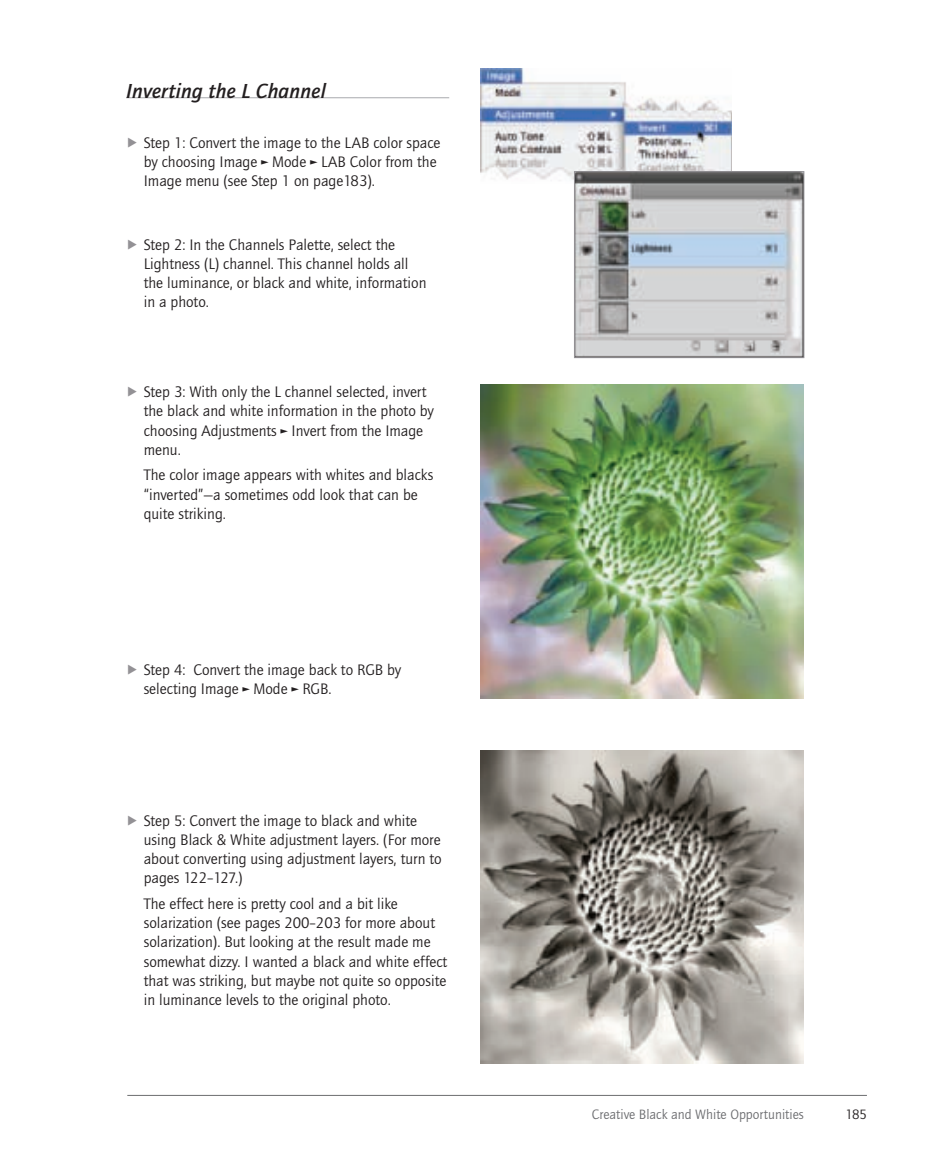
<style>
.page{position:relative;width:930px;height:1158px;background:#fff}
.page>*{position:absolute;margin:0;border:0;box-sizing:border-box;transform-origin:0 0}
.t1{font:italic 500 21px "ITC Quay Sans";letter-spacing:.01em;color:#231f20}
.t2{font:15.75px/19.2px "ITC Quay Sans";color:#231f20}
.t3{font:14px "ITC Quay Sans";color:#6c6d70}
.t4{font:14px "ITC Quay Sans";color:#231f20}
.s1{color:#939195}
</style>
<div class="page">
<hr style="left:127px;top:1095px;width:739px;height:1px;background:#6c6d70">
<img style="left:480px;top:750px;width:323px;height:313px">
<img style="left:480px;top:385px;width:323px;height:313px">
<img style="left:480px;top:69px;width:251px;height:111px">
<img style="left:576px;top:173px;width:226px;height:183px">
<div style="left:574px;top:171px;width:230px;height:187px;border:1px solid #939195"></div>
<hr style="left:126px;top:97px;width:323px;height:1px;background:#a8a9ad">
<h1 class="t1" style="left:126px;top:83px;width:201px">Inverting the L Channel</h1>
<p class="t2" style="left:144px;top:134px;width:298px;text-indent:-18px"><span class="s1">▶</span> Step 1: Convert the image to the LAB color space by choosing Image ► Mode ► LAB Color from the<br>Image menu (see Step 1 on page183).</p>
<p class="t2" style="left:144px;top:236px;width:284px;text-indent:-18px"><span class="s1">▶</span> Step 2: In the Channels Palette, select the Lightness (L) channel. This channel holds all the luminance, or black and white, information in a photo.</p>
<p class="t2" style="left:144px;top:383px;width:291px;text-indent:-18px"><span class="s1">▶</span> Step 3: With only the L channel selected, invert the black and white information in the photo by choosing Adjustments ► Invert from the Image menu.</p>
<p class="t2" style="left:144px;top:466px;width:291px">The color image appears with whites and blacks “inverted”—a sometimes odd look that can be quite striking.</p>
<p class="t2" style="left:144px;top:661px;width:259px;text-indent:-18px"><span class="s1">▶</span> Step 4: Convert the image back to RGB by selecting Image ► Mode ► RGB.</p>
<p class="t2" style="left:144px;top:812px;width:299px;text-indent:-18px"><span class="s1">▶</span> Step 5: Convert the image to black and white using Black &amp; White adjustment layers. (For more about converting using adjustment layers, turn to pages 122–127.)</p>
<p class="t2" style="left:144px;top:895px;width:305px">The effect here is pretty cool and a bit like solarization (see pages 200–203 for more about solarization). But looking at the result made me somewhat dizzy. I wanted a black and white effect that was striking, but maybe not quite so opposite in luminance levels to the original photo.</p>
<p class="t3" style="left:591px;top:1108px;width:213px">Creative Black and White Opportunities</p>
<p class="t4" style="left:845px;top:1108px;width:23px">185</p>
</div>
